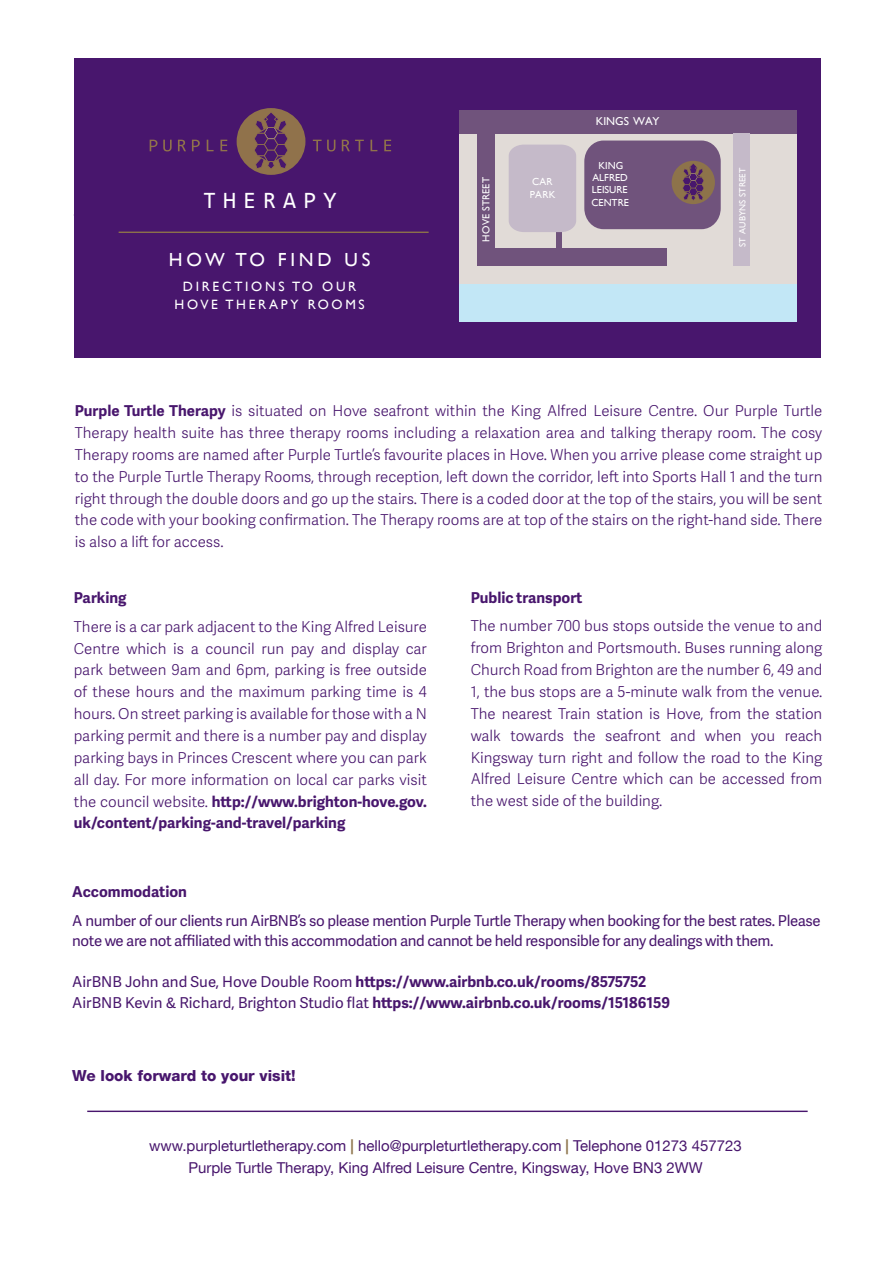
<style>
.page{position:relative;width:893px;height:1263px;background:#fff}
.page>*{position:absolute;margin:0;border:0;box-sizing:border-box;transform-origin:0 0}
.t1{font:23.55px "Consolas";letter-spacing:.3em;color:#fff}
.t2{font:18.9px "Gill Sans";letter-spacing:.2em;color:#fff}
.t3{font:800 15.3px "Helvetica Neue LT Com";color:#48166d}
.t4{font:15px/21.9px "Adelle Sans Lt";color:#48166d;text-align:justify}
.t5{font:15px/20.4px "Adelle Sans";letter-spacing:-.025em;color:#48166d}
.t6{font:700 15px "Adelle Sans";color:#48166d}
.t7{font:15px "Helvetica Neue LT Com";color:#48166d}
.t8{font:13.5px "Gill Sans";letter-spacing:.2em;color:#fff}
.t9{font:11.55px "Gill Sans";color:#fff}
.t10{font:10.2px/12.3px "Gill Sans";color:#fff;text-align:center}
.t11{font:9px "Gill Sans";color:#fff}
.s1{font-family:"Adelle Sans";font-weight:700}
.s2{font-weight:400}
.s3{font-weight:700;color:#8d734a}
</style>
<div class="page">
<hr style="left:87px;top:1110px;width:721px;height:2px;background:#48166d">
<div style="left:74px;top:59px;width:747px;height:299px;background:#48166d"></div>
<svg style="left:150px;top:140px;width:22px;height:11px"></svg>
<svg style="left:178px;top:140px;width:8px;height:11px"></svg>
<svg style="left:192px;top:140px;width:8px;height:11px"></svg>
<svg style="left:207px;top:140px;width:7px;height:11px"></svg>
<svg style="left:220px;top:140px;width:7px;height:11px"></svg>
<svg style="left:313px;top:140px;width:22px;height:11px"></svg>
<svg style="left:342px;top:140px;width:22px;height:11px"></svg>
<svg style="left:370px;top:140px;width:7px;height:11px"></svg>
<svg style="left:384px;top:140px;width:7px;height:11px"></svg>
<div style="left:237px;top:108px;width:68px;height:67px;background:#90724b;border-radius:50%"></div>
<svg style="left:254px;top:112px;width:34px;height:57px"></svg>
<div style="left:459px;top:110px;width:338px;height:174px;background:#e1dbd7"></div>
<div style="left:459px;top:110px;width:338px;height:23px;background:#70537c"></div>
<div style="left:477px;top:110px;width:18px;height:156px;background:#70537c"></div>
<div style="left:478px;top:249px;width:188px;height:17px;background:#70537c"></div>
<div style="left:733px;top:133px;width:17px;height:133px;background:#c5bac9"></div>
<div style="left:557px;top:224px;width:5px;height:37px;background:#70537c"></div>
<div style="left:509px;top:145px;width:67px;height:87px;background:#c5bac9"></div>
<div style="left:584px;top:141px;width:137px;height:88px;background:#70537c;border-radius:20px"></div>
<div style="left:672px;top:161px;width:43px;height:43px;background:#8d734a;border-radius:50%"></div>
<svg style="left:682px;top:163px;width:22px;height:37px"></svg>
<div style="left:459px;top:284px;width:338px;height:38px;background:#c2e7f6"></div>
<hr style="left:119px;top:232px;width:310px;height:1px;background:#8d734a">
<p class="t1" style="left:203px;top:184px;width:135px">THERAPY</p>
<p class="t2" style="left:169px;top:248px;width:203px">HOW TO FIND US</p>
<p class="t8" style="left:183px;top:279px;width:175px">DIRECTIONS TO OUR</p>
<p class="t8" style="left:175px;top:297px;width:192px">HOVE THERAPY ROOMS</p>
<p class="t10" style="left:480px;top:242px;width:66px;rotate:-90deg">HOVE STREET</p>
<p class="t9" style="left:596px;top:115px;width:65px">KINGS WAY</p>
<p class="t10" style="left:591px;top:159px;width:39px">KING<br>ALFRED<br>LEISURE<br>CENTRE</p>
<p class="t10" style="left:530px;top:176px;width:27px;text-align:left">CAR<br>PARK</p>
<p class="t11" style="left:737px;top:247px;width:81px;rotate:-90deg">ST AUBYNS STREET</p>
<p class="t4" style="left:75px;top:399px;width:749px"><span class="s1">Purple Turtle Therapy</span> is situated on Hove seafront within the King Alfred Leisure Centre. Our Purple Turtle Therapy health suite has three therapy rooms including a relaxation area and talking therapy room. The cosy Therapy rooms are named after Purple Turtle’s favourite places in Hove. When you arrive please come straight up to the Purple Turtle Therapy Rooms, through reception, left down the corridor, left into Sports Hall 1 and the turn right through the double doors and go up the stairs. There is a coded door at the top of the stairs, you will be sent the code with your booking confirmation. The Therapy rooms are at top of the stairs on the right-hand side. There is also a lift for access.</p>
<p class="t6" style="left:74px;top:587px;width:54px">Parking</p>
<p class="t4" style="left:74px;top:615px;width:355px">There is a car park adjacent to the King Alfred Leisure Centre which is a council run pay and display car park between 9am and 6pm, parking is free outside of these hours and the maximum parking time is 4 hours. On street parking is available for those with a N parking permit and there is a number pay and display parking bays in Princes Crescent where you can park all day. For more information on local car parks visit the council website. <span class="s1">http://www.brighton-hove.gov. uk/content/parking-and-travel/parking</span></p>
<p class="t6" style="left:471px;top:586px;width:113px">Public transport</p>
<p class="t4" style="left:471px;top:615px;width:353px">The number 700 bus stops outside the venue to and from Brighton and Portsmouth. Buses running along Church Road from Brighton are the number 6, 49 and 1, the bus stops are a 5-minute walk from the venue.<br>The nearest Train station is Hove, from the station walk towards the seafront and when you reach Kingsway turn right and follow the road to the King Alfred Leisure Centre which can be accessed from the west side of the building.</p>
<p class="t6" style="left:72px;top:881px;width:116px">Accommodation</p>
<p class="t5" style="left:72px;top:910px;width:750px">A number of our clients run AirBNB’s so please mention Purple Turtle Therapy when booking for the best rates. Please note we are not affiliated with this accommodation and cannot be held responsible for any dealings with them.</p>
<p class="t6" style="left:72px;top:971px;width:576px"><span class="s2">AirBNB John and Sue, Hove Double Room</span> https://www.airbnb.co.uk/rooms/8575752</p>
<p class="t6" style="left:72px;top:991px;width:599px"><span class="s2">AirBNB Kevin &amp; Richard, Brighton Studio flat</span> https://www.airbnb.co.uk/rooms/15186159</p>
<p class="t3" style="left:72px;top:1066px;width:225px">We look forward to your visit!</p>
<p class="t7" style="left:149px;top:1136px;width:594px">www.purpleturtletherapy.com <span class="s3">|</span> hello@purpleturtletherapy.com <span class="s3">|</span> Telephone 01273 457723</p>
<p class="t7" style="left:188px;top:1158px;width:516px">Purple Turtle Therapy, King Alfred Leisure Centre, Kingsway, Hove BN3 2WW</p>
</div>
